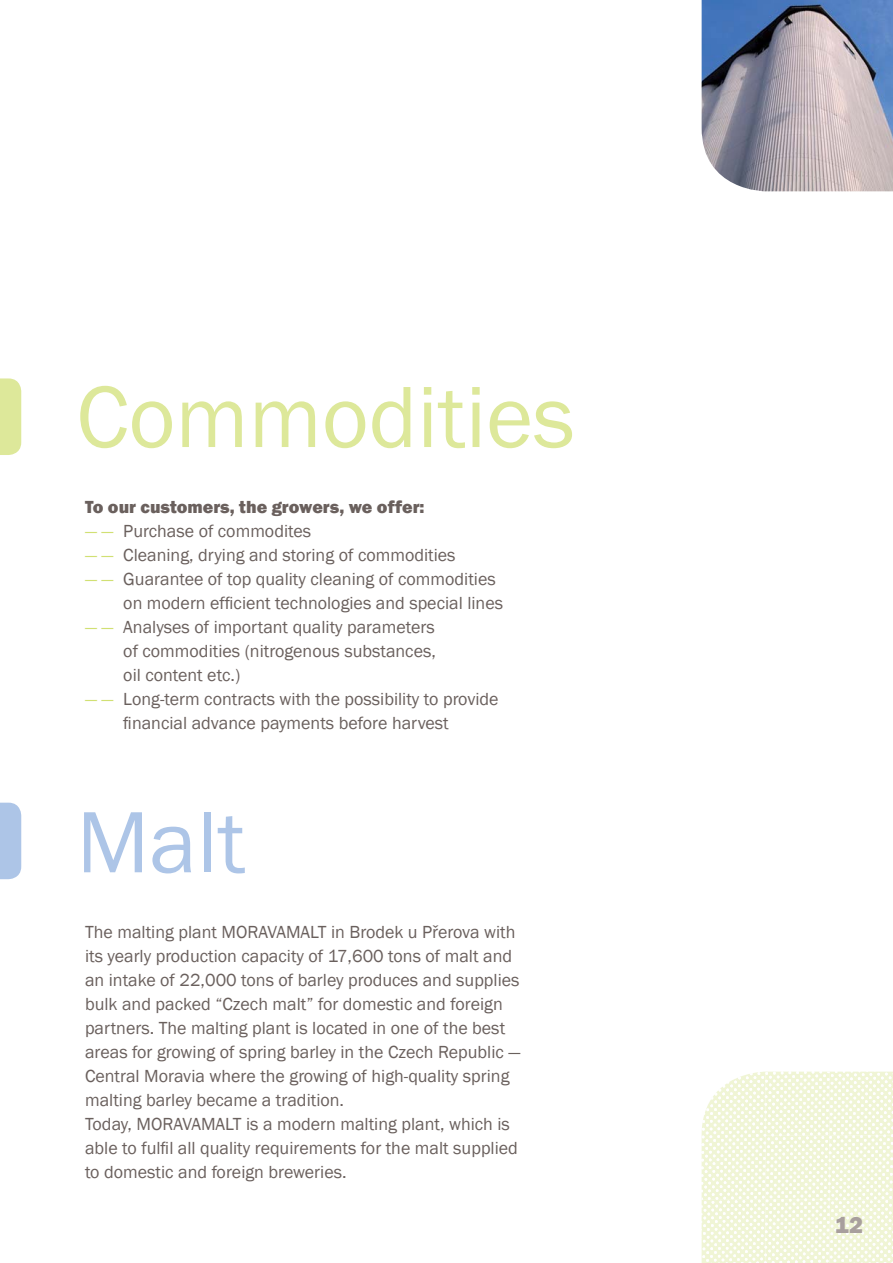
<style>
.page{position:relative;width:893px;height:1263px;background:#fff}
.page>*{position:absolute;margin:0;border:0;box-sizing:border-box;transform-origin:0 0}
.t1{font:90px "Franklin Gothic";color:#dde89a}
.t2{font:90px "Franklin Gothic";color:#adc5e7}
.t3{font:800 24px "Franklin Gothic";color:#a89f9d}
.t4{font:18px/24px "Franklin Gothic";color:#6a605d}
.t5{font:800 18px "Franklin Gothic";color:#6a605d}
.s1{color:#d1e073}
</style>
<div class="page">
<svg style="left:702px;top:1071px;width:191px;height:192px"></svg>
<div style="left:0;top:378px;width:21px;height:77px;background:#dde89a"></div>
<div style="left:0;top:803px;width:21px;height:76px;background:#adc5e7"></div>
<img style="left:702px;top:0;width:191px;height:191px">
<h1 class="t1" style="left:77px;top:365px;width:500px">Commodities</h1>
<p class="t5" style="left:85px;top:497px;width:341px">To our customers, the growers, we offer:</p>
<p class="t4" style="left:85px;top:519px;width:228px"><span class="s1">— —</span> Purchase of commodites</p>
<p class="t4" style="left:85px;top:543px;width:372px"><span class="s1">— —</span> Cleaning, drying and storing of commodities</p>
<p class="t4" style="left:123px;top:567px;width:381px;text-indent:-38px"><span class="s1">— —</span> Guarantee of top quality cleaning of commodities on modern efficient technologies and special lines</p>
<p class="t4" style="left:123px;top:615px;width:314px;text-align:justify;text-indent:-38px"><span class="s1">— —</span> Analyses of important quality parameters of commodities (nitrogenous substances, oil content etc.)</p>
<p class="t4" style="left:123px;top:687px;width:377px;text-indent:-38px"><span class="s1">— —</span> Long-term contracts with the possibility to provide financial advance payments before harvest</p>
<h1 class="t2" style="left:77px;top:790px;width:170px">Malt</h1>
<p class="t4" style="left:85px;top:919px;width:437px">The malting plant MORAVAMALT in Brodek u Přerova with its yearly production capacity of 17,600 tons of malt and an intake of 22,000 tons of barley produces and supplies bulk and packed “Czech malt” for domestic and foreign partners. The malting plant is located in one of the best areas for growing of spring barley in the Czech Republic — Central Moravia where the growing of high-quality spring malting barley became a tradition.<br>Today, MORAVAMALT is a modern malting plant, which is able to fulfil all quality requirements for the malt supplied to domestic and foreign breweries.</p>
<h2 class="t3" style="left:835px;top:1211px;width:30px">12</h2>
</div>
